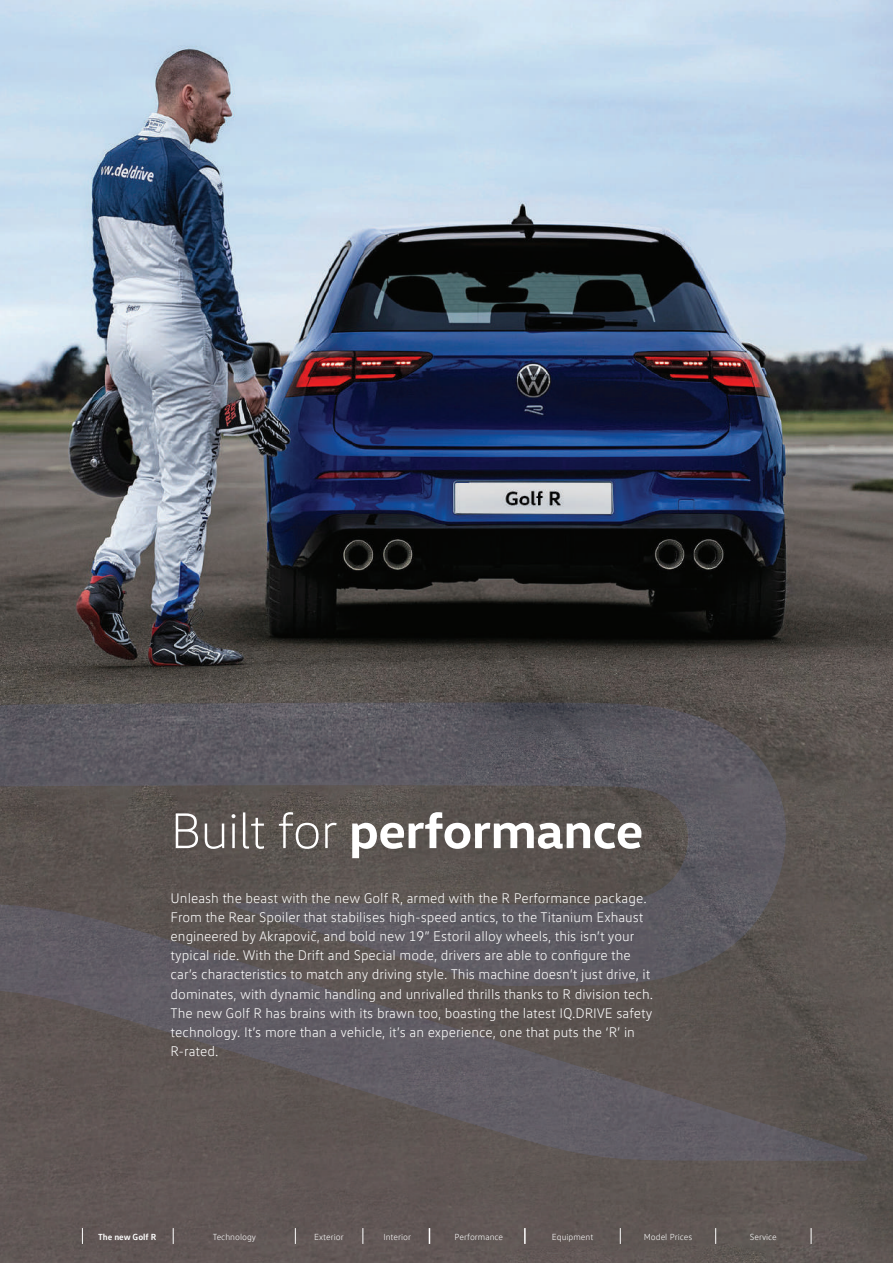
<style>
.page{position:relative;width:893px;height:1263px;background:#fff}
.page>*{position:absolute;margin:0;border:0;box-sizing:border-box;transform-origin:0 0}
.t1{font:700 51px "VW Head";letter-spacing:-.01em;color:#fff}
.t2{font:300 14.25px/19.2px "VW Text";color:#fff}
.t3{font:300 9px "VW Text";color:#fff}
.t4{font:700 9px "VW Text";color:#fff}
.s1{font-weight:300}
</style>
<div class="page">
<img style="left:0;top:0;width:893px;height:1263px">
<svg style="left:0;top:903px;width:868px;height:258px;background:#5e5758"></svg>
<svg style="left:0;top:702px;width:789px;height:284px;background:#5b5659"></svg>
<svg style="left:82px;top:1228px;width:1px;height:16px"></svg>
<svg style="left:173px;top:1228px;width:1px;height:16px"></svg>
<svg style="left:295px;top:1228px;width:1px;height:16px"></svg>
<svg style="left:429px;top:1228px;width:1px;height:16px"></svg>
<svg style="left:362px;top:1228px;width:1px;height:16px"></svg>
<svg style="left:524px;top:1228px;width:2px;height:16px"></svg>
<svg style="left:620px;top:1228px;width:1px;height:16px"></svg>
<svg style="left:715px;top:1228px;width:1px;height:16px"></svg>
<svg style="left:811px;top:1228px;width:1px;height:16px"></svg>
<h1 class="t1" style="left:171px;top:797px;width:474px"><span class="s1">Built for</span> performance</h1>
<p class="t2" style="left:171px;top:888px;width:484px">Unleash the beast with the new Golf R, armed with the R Performance package.<br>From the Rear Spoiler that stabilises high-speed antics, to the Titanium Exhaust engineered by Akrapovič, and bold new 19” Estoril alloy wheels, this isn’t your typical ride. With the Drift and Special mode, drivers are able to configure the car’s characteristics to match any driving style. This machine doesn’t just drive, it dominates, with dynamic handling and unrivalled thrills thanks to R division tech.<br>The new Golf R has brains with its brawn too, boasting the latest IQ.DRIVE safety technology. It’s more than a vehicle, it’s an experience, one that puts the ‘R’ in R-rated.</p>
<p class="t4" style="left:98px;top:1230px;width:60px">The new Golf R</p>
<p class="t3" style="left:213px;top:1231px;width:45px">Technology</p>
<p class="t3" style="left:314px;top:1231px;width:31px">Exterior</p>
<p class="t3" style="left:383px;top:1231px;width:29px">Interior</p>
<p class="t3" style="left:455px;top:1231px;width:50px">Performance</p>
<p class="t3" style="left:552px;top:1231px;width:43px">Equipment</p>
<p class="t3" style="left:644px;top:1231px;width:50px">Model Prices</p>
<p class="t3" style="left:750px;top:1231px;width:29px">Service</p>
</div>
